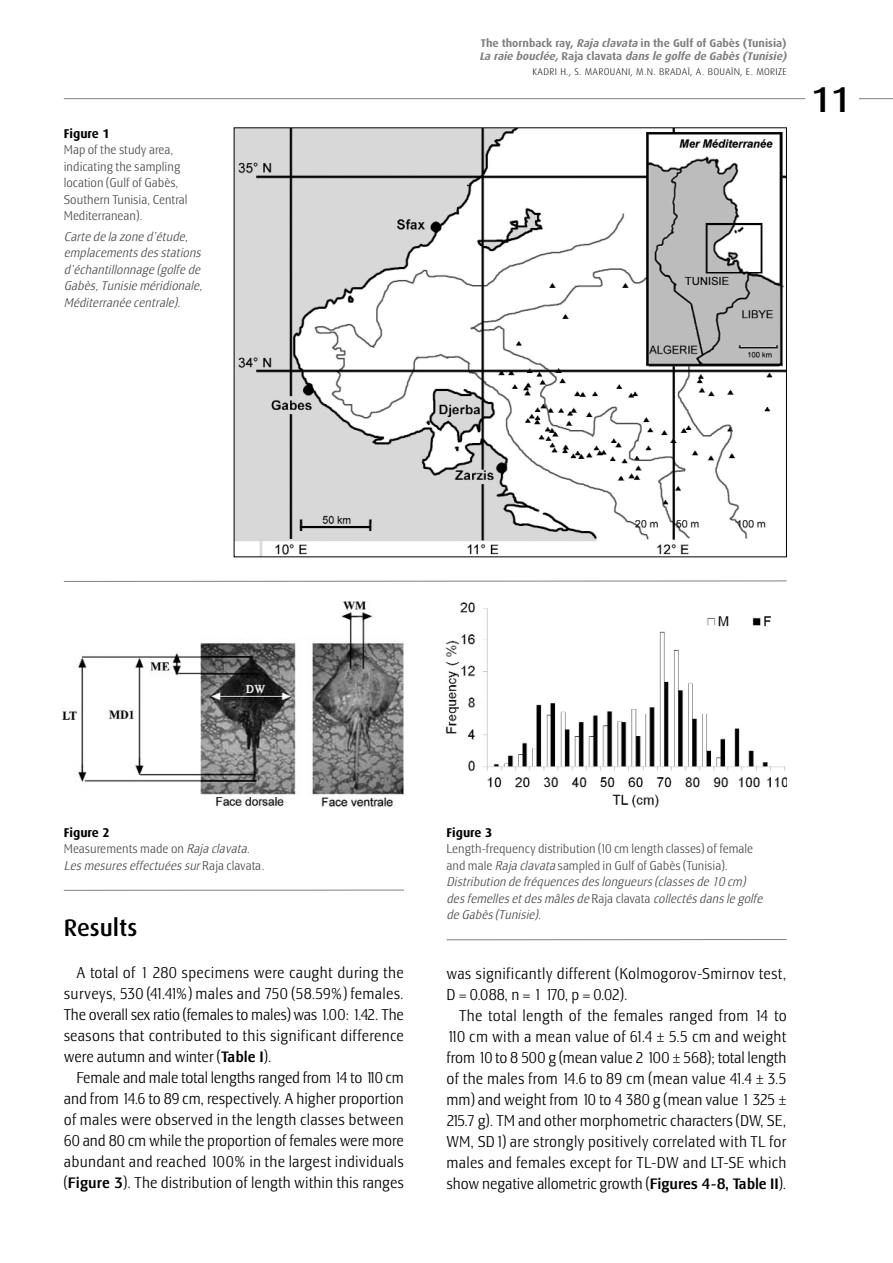
<style>
.page{position:relative;width:893px;height:1263px;background:#fff}
.page>*{position:absolute;margin:0;border:0;box-sizing:border-box;transform-origin:0 0}
.t1{font:500 36px "Dax";color:#000}
.t2{font:500 24px "Dax";color:#000}
.t3{font:300 condensed 15.75px/21px "Lesmore";color:#000;text-align:justify}
.t4{font:italic 300 condensed 12.75px/16.5px "Lesmore";color:#4d4d4d}
.t5{font:300 condensed 12.75px/16.5px "Lesmore";color:#4d4d4d}
.t6{font:700 12.75px "Dax";color:#000}
.t7{font:700 11.25px/13.5px "Dax";color:#808080}
.t8{font:300 9.75px "Dax";letter-spacing:.03em;color:#000}
.s1{font-style:italic}
.s2{font-style:normal}
.s3{font-weight:500}
</style>
<div class="page">
<hr style="left:64px;top:98px;width:741px;height:1px;background:#808080">
<hr style="left:859px;top:98px;width:34px;height:1px;background:#808080">
<img style="left:236px;top:130px;width:549px;height:425px">
<svg style="left:63px;top:580px;width:724px;height:2px"></svg>
<img style="left:62px;top:601px;width:342px;height:207px">
<hr style="left:64px;top:890px;width:340px;height:1px;background:#808080">
<img style="left:445px;top:602px;width:342px;height:206px">
<hr style="left:446px;top:939px;width:341px;height:1px;background:#808080">
<p class="t6" style="left:64px;top:127px;width:47px">Figure 1</p>
<p class="t5" style="left:64px;top:143px;width:125px">Map of the study area, indicating the sampling location (Gulf of Gabès,<br>Southern Tunisia, Central<br>Mediterranean).</p>
<p class="t4" style="left:64px;top:229px;width:143px">Carte de la zone d’étude, emplacements des stations d’échantillonnage (golfe de<br>Gabès,Tunisie méridionale,<br>Méditerranée centrale).</p>
<p class="t7" style="left:479px;top:36px;width:311px">The thornback ray, <span class="s1">Raja clavata</span>in the Gulf of Gabès (Tunisia)<br><span class="s1">La raie bouclée,</span>R a j a c l a v a t a <span class="s1">dans le golfe de Gabès (Tunisie)</span></p>
<p class="t8" style="left:533px;top:67px;width:256px">KADRI H., S. MAROUANI, M.N. BRADAÏ, A. BOUAÏN, E. MORIZE</p>
<h1 class="t1" style="left:811px;top:83px;width:41px">11</h1>
<p class="t6" style="left:64px;top:826px;width:47px">Figure 2</p>
<p class="t4" style="left:64px;top:842px;width:205px"><span class="s2">Measurements made on</span> Raja clavata<span class="s2">.<br></span>Les mesures effectuées sur<span class="s2">R a j a c l a v a t a</span> .</p>
<h2 class="t2" style="left:64px;top:917px;width:75px">Results</h2>
<p class="t3" style="left:64px;top:964px;width:342px;text-indent:13px">A total of 1 280 specimens were caught during the surveys, 530 (41.41%) males and 750 (58.59%) females.<br>The overall sex ratio (females to males) was 1.00: 1.42. The seasons that contributed to this significant difference were autumn and winter (<span class="s3">Table I</span>).</p>
<p class="t3" style="left:64px;top:1069px;width:342px;text-indent:13px">Female and male total lengths ranged from 14 to 110 cm and from 14.6 to 89 cm, respectively. A higher proportion of males were observed in the length classes between 60 and 80 cm while the proportion of females were more abundant and reached 100% in the largest individuals (<span class="s3">Figure 3</span>). The distribution of length within this ranges</p>
<p class="t6" style="left:446px;top:826px;width:47px">Figure 3</p>
<p class="t4" style="left:446px;top:842px;width:320px"><span class="s2">Length-frequency distribution (10 cm length classes) of female and male</span> Raja clavata<span class="s2">sampled in Gulf of Gabès (Tunisia).<br></span>Distribution de fréquences des longueurs (classes de 10 cm) des femelles etdes mâles de <span class="s2">R a j a c l a v a t a</span> collectés dans le golfe de Gabès (Tunisie).</p>
<p class="t3" style="left:446px;top:964px;width:342px">was significantly different (Kolmogorov-Smirnov test,<br>D = 0.088, n = 1 170, p = 0.02).</p>
<p class="t3" style="left:446px;top:1006px;width:342px;text-indent:13px">The total length of the females ranged from 14 to 110 cm with a mean value of 61.4 ± 5.5 cm and weight from 10 to 8 500 g (mean value 2 100 ± 568); total length of the males from 14.6 to 89 cm (mean value 41.4 ± 3.5 mm) and weight from 10 to 4 380 g (mean value 1 325 ± 215.7 g). TM and other morphometric characters (DW, SE, WM, SD1) are strongly positively correlated with TL for males and females except for TL-DW and LT-SE which show negative allometric growth (<span class="s3">Figures 4-8, Table II</span>).</p>
</div>
